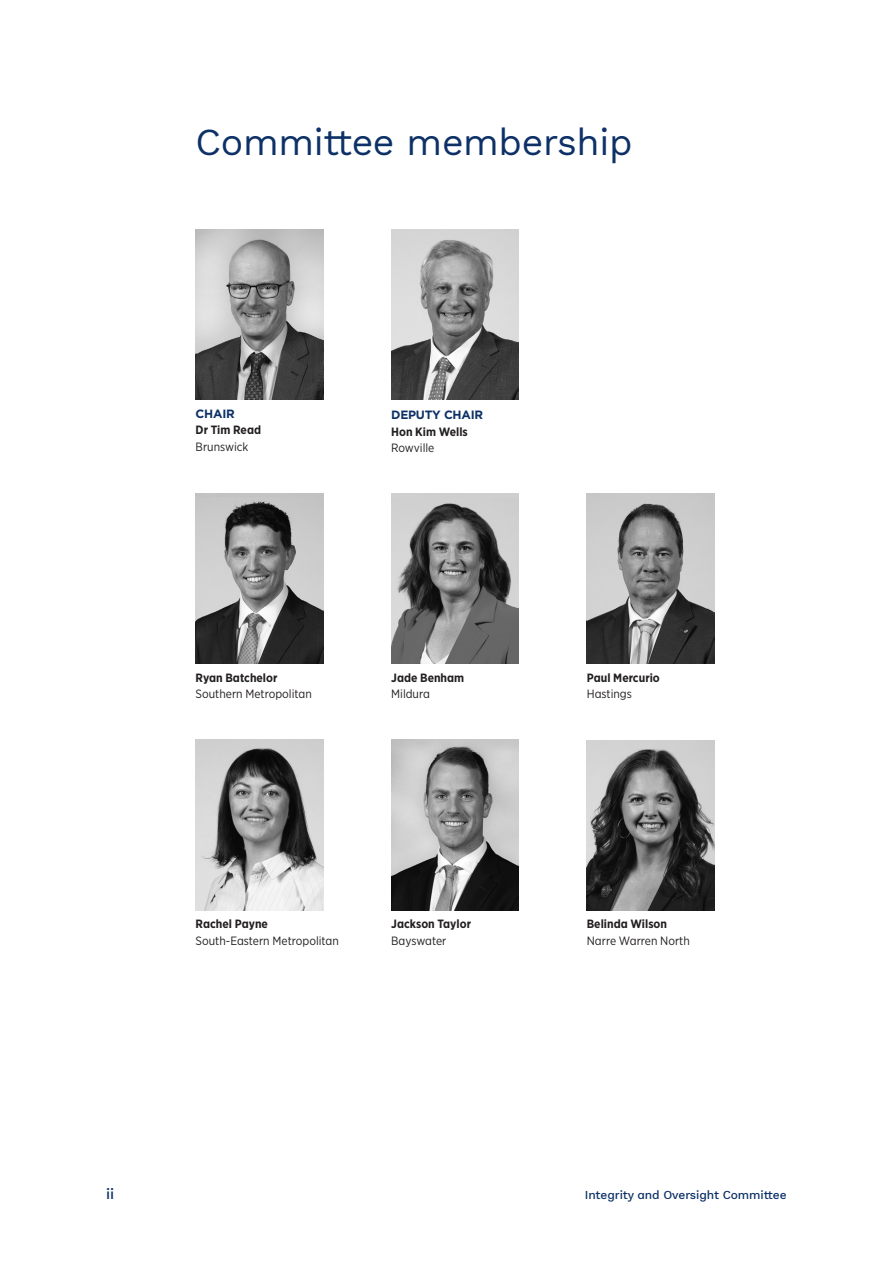
<style>
.page{position:relative;width:893px;height:1263px;background:#fff}
.page>*{position:absolute;margin:0;border:0;box-sizing:border-box;transform-origin:0 0}
.Prelims_Heading_1{font:37.5px "Work Sans";letter-spacing:-.01em;color:#0d3166}
.t1{font:500 15px "Work Sans";color:#0d3166}
.Electorate{font:12px "Gotham Narrow";color:#231f20}
.Member_Name{font:700 12px "Gotham Narrow";color:#231f20}
.t2{font:500 12px "Work Sans";letter-spacing:-.01em;color:#0d3166}
.Chair_Deputy_Chair{font:700 12px "Gotham";letter-spacing:-.02em;color:#0d3166}
</style>
<div class="page">
<img style="left:196px;top:230px;width:127px;height:170px">
<img style="left:391px;top:230px;width:128px;height:170px">
<img style="left:587px;top:493px;width:127px;height:170px">
<img style="left:196px;top:740px;width:127px;height:170px">
<img style="left:587px;top:740px;width:127px;height:170px">
<img style="left:196px;top:493px;width:127px;height:170px">
<img style="left:391px;top:740px;width:128px;height:170px">
<img style="left:391px;top:493px;width:128px;height:170px">
<p class="Prelims_Heading_1" style="left:196px;top:114px;width:438px">Committee membership</p>
<p class="Chair_Deputy_Chair" style="left:196px;top:406px;width:41px">CHAIR</p>
<p class="Member_Name" style="left:196px;top:422px;width:67px">Dr Tim Read</p>
<p class="Electorate" style="left:196px;top:439px;width:54px">Brunswick</p>
<p class="Chair_Deputy_Chair" style="left:391px;top:407px;width:94px">DEPUTY CHAIR</p>
<p class="Member_Name" style="left:391px;top:424px;width:78px">Hon Kim Wells</p>
<p class="Electorate" style="left:391px;top:441px;width:45px">Rowville</p>
<p class="Member_Name" style="left:196px;top:669px;width:83px">Ryan Batchelor</p>
<p class="Electorate" style="left:196px;top:686px;width:118px">Southern Metropolitan</p>
<p class="Member_Name" style="left:391px;top:669px;width:75px">Jade Benham</p>
<p class="Electorate" style="left:391px;top:686px;width:40px">Mildura</p>
<p class="Member_Name" style="left:587px;top:669px;width:75px">Paul Mercurio</p>
<p class="Electorate" style="left:587px;top:686px;width:47px">Hastings</p>
<p class="Member_Name" style="left:196px;top:916px;width:74px">Rachel Payne</p>
<p class="Electorate" style="left:196px;top:933px;width:145px">South-Eastern Metropolitan</p>
<p class="Member_Name" style="left:391px;top:916px;width:81px">Jackson Taylor</p>
<p class="Electorate" style="left:391px;top:933px;width:57px">Bayswater</p>
<p class="Member_Name" style="left:587px;top:916px;width:82px">Belinda Wilson</p>
<p class="Electorate" style="left:587px;top:933px;width:105px">Narre Warren North</p>
<p class="t1" style="left:106px;top:1183px;width:10px">ii</p>
<p class="t2" style="left:585px;top:1186px;width:203px">Integrity and Oversight Committee</p>
</div>
